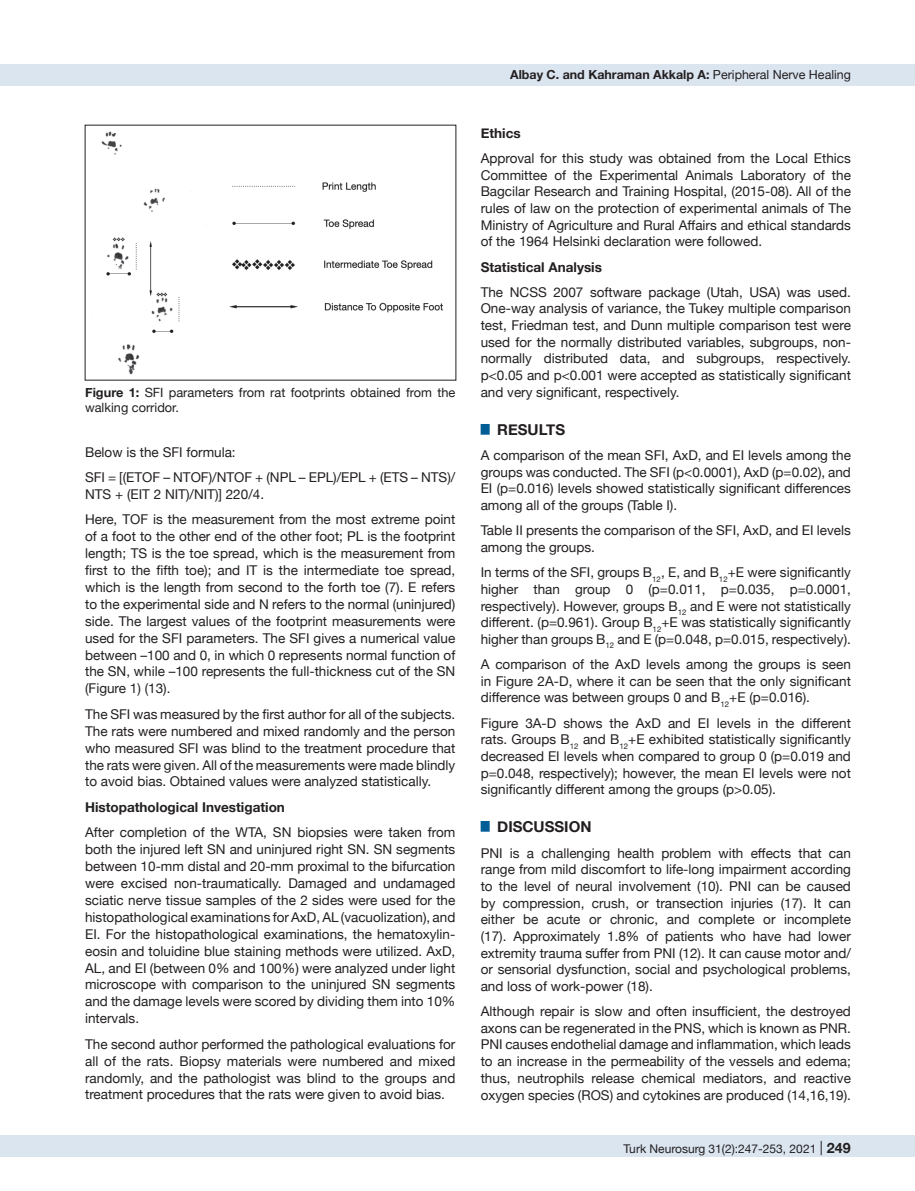
<style>
.page{position:relative;width:915px;height:1191px;background:#fff}
.page>*{position:absolute;margin:0;border:0;box-sizing:border-box;transform-origin:0 0}
.t1{font:700 15px "Helvetica Neue";color:#231f20}
.t2{font:13.5px/16.6px "Helvetica Neue";color:#231f20;text-align:justify}
.t3{font:700 13.5px "Helvetica Neue";color:#231f20}
.t4{font:12.75px/15.8px "Helvetica Neue";color:#231f20}
.t5{font:700 12.45px "Helvetica Neue";color:#231f20}
.t6{font:12px "Helvetica Neue";color:#231f20}
.s1{font-weight:700}
.s2{font-weight:400}
.s3{font-size:14.25px}
.s4{font-weight:700;font-size:14.25px}
</style>
<div class="page">
<div style="left:0;top:1135px;width:914px;height:22px;background:#dbe5f0"></div>
<div style="left:0;top:64px;width:914px;height:21px;background:#dbe5f0"></div>
<img style="left:101px;top:131px;width:342px;height:244px">
<p class="t4" style="left:85px;top:385px;width:371px"><span class="s1">Figure 1:</span> SFI parameters from rat footprints obtained from the walking corridor.</p>
<p class="t2" style="left:85px;top:440px;width:371px;line-height:25.3px">Below is the SFI formula:<br>SFI = [(ETOF – NTOF)/NTOF + (NPL – EPL)/EPL + (ETS – NTS)/</p>
<p class="t2" style="left:85px;top:482px;width:371px;line-height:25.3px">NTS + (EIT 2 NIT)/NIT)] 220/4.<br>Here, TOF is the measurement from the most extreme point</p>
<p class="t2" style="left:85px;top:529px;width:371px">of a foot to the other end of the other foot; PL is the footprint length; TS is the toe spread, which is the measurement from first to the fifth toe); and IT is the intermediate toe spread, which is the length from second to the forth toe (7). E refers to the experimental side and N refers to the normal (uninjured) side. The largest values of the footprint measurements were used for the SFI parameters. The SFI gives a numerical value between –100 and 0, in which 0 represents normal function of the SN, while –100 represents the full-thickness cut of the SN (Figure 1) (13).</p>
<p class="t2" style="left:85px;top:706px;width:371px">The SFI was measured by the first author for all of the subjects.<br>The rats were numbered and mixed randomly and the person who measured SFI was blind to the treatment procedure that the rats were given. All of the measurements were made blindly to avoid bias. Obtained values were analyzed statistically.</p>
<p class="t3" style="left:85px;top:796px;width:201px">Histopathological Investigation</p>
<p class="t2" style="left:85px;top:824px;width:371px">After completion of the WTA, SN biopsies were taken from both the injured left SN and uninjured right SN. SN segments between 10-mm distal and 20-mm proximal to the bifurcation were excised non-traumatically. Damaged and undamaged sciatic nerve tissue samples of the 2 sides were used for the histopathological examinations for AxD, AL (vacuolization), and EI. For the histopathological examinations, the hematoxylin&shy;eosin and toluidine blue staining methods were utilized. AxD, AL, and EI (between 0% and 100%) were analyzed under light microscope with comparison to the uninjured SN segments and the damage levels were scored by dividing them into 10% intervals.</p>
<p class="t2" style="left:85px;top:1036px;width:371px">The second author performed the pathological evaluations for all of the rats. Biopsy materials were numbered and mixed randomly, and the pathologist was blind to the groups and treatment procedures that the rats were given to avoid bias.</p>
<p class="t5" style="left:510px;top:65px;width:342px">Albay C. and Kahraman Akkalp A: <span class="s2">Peripheral Nerve Healing</span></p>
<p class="t3" style="left:480px;top:122px;width:41px">Ethics</p>
<p class="t2" style="left:480px;top:151px;width:371px">Approval for this study was obtained from the Local Ethics Committee of the Experimental Animals Laboratory of the Bagcilar Research and Training Hospital, (2015-08). All of the rules of law on the protection of experimental animals of The Ministry of Agriculture and Rural Affairs and ethical standards of the 1964 Helsinki declaration were followed.</p>
<p class="t3" style="left:480px;top:256px;width:123px">Statistical Analysis</p>
<p class="t2" style="left:480px;top:284px;width:371px">The NCSS 2007 software package (Utah, USA) was used.<br>One-way analysis of variance, the Tukey multiple comparison test, Friedman test, and Dunn multiple comparison test were used for the normally distributed variables, subgroups, non&shy;normally distributed data, and subgroups, respectively. p&lt;0.05 and p&lt;0.001 were accepted as statistically significant and very significant, respectively.</p>
<p class="t1" style="left:480px;top:418px;width:86px"><sup>█</sup> RESULTS</p>
<p class="t2" style="left:480px;top:448px;width:371px">A comparison of the mean SFI, AxD, and EI levels among the groups was conducted. The SFI (p&lt;0.0001), AxD (p=0.02), and EI (p=0.016) levels showed statistically significant differences among all of the groups (Table I).</p>
<p class="t2" style="left:480px;top:523px;width:371px">Table II presents the comparison of the SFI, AxD, and EI levels among the groups.</p>
<p class="t2" style="left:480px;top:565px;width:371px">In terms of the SFI, groups B<sub>12</sub>, E, and B<sub>12</sub>+E were significantly higher than group 0 (p=0.011, p=0.035, p=0.0001, respectively). However, groups B<sub>12</sub> and E were not statistically different. (p=0.961). Group B<sub>12</sub>+E was statistically significantly higher than groups B<sub>12</sub> and E (p=0.048, p=0.015, respectively).</p>
<p class="t2" style="left:480px;top:657px;width:371px">A comparison of the AxD levels among the groups is seen in Figure 2A-D, where it can be seen that the only significant difference was between groups 0 and B<sub>12</sub>+E (p=0.016).</p>
<p class="t2" style="left:480px;top:715px;width:371px">Figure 3A-D shows the AxD and EI levels in the different rats. Groups B<sub>12</sub> and B<sub>12</sub>+E exhibited statistically significantly decreased EI levels when compared to group 0 (p=0.019 and p=0.048, respectively); however, the mean EI levels were not significantly different among the groups (p&gt;0.05).</p>
<p class="t1" style="left:480px;top:815px;width:112px"><sup>█</sup> DISCUSSION</p>
<p class="t2" style="left:480px;top:845px;width:371px">PNI is a challenging health problem with effects that can range from mild discomfort to life-long impairment according to the level of neural involvement (10). PNI can be caused by compression, crush, or transection injuries (17). It can either be acute or chronic, and complete or incomplete (17). Approximately 1.8% of patients who have had lower extremity trauma suffer from PNI (12). It can cause motor and/ or sensorial dysfunction, social and psychological problems, and loss of work-power (18).</p>
<p class="t2" style="left:480px;top:1003px;width:371px">Although repair is slow and often insufficient, the destroyed axons can be regenerated in the PNS, which is known as PNR.<br>PNI causes endothelial damage and inflammation, which leads to an increase in the permeability of the vessels and edema; thus, neutrophils release chemical mediators, and reactive oxygen species (ROS) and cytokines are produced (14,16,19).</p>
<p class="t6" style="left:623px;top:1140px;width:250px">Turk Neurosurg 31(2):247-253, 2021 <span class="s3">|</span> <span class="s4">249249</span></p>
</div>
